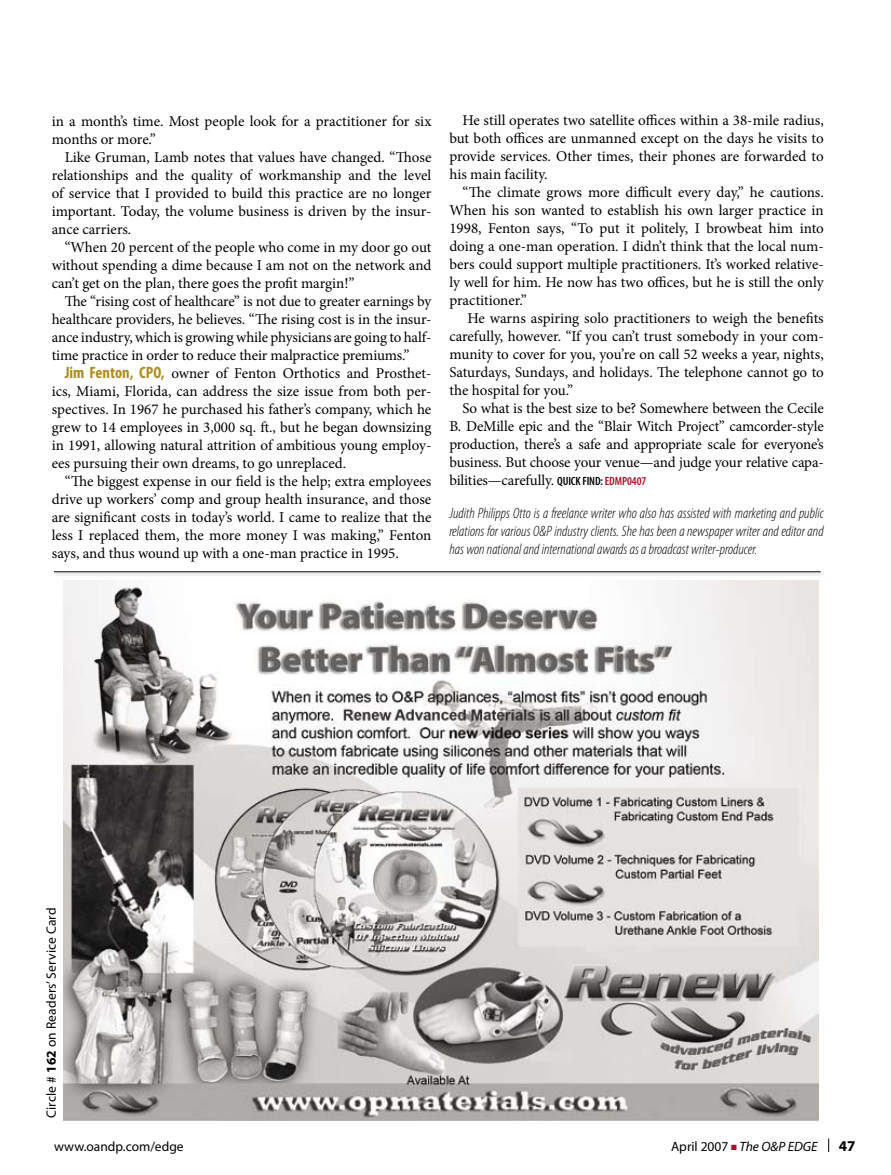
<style>
.page{position:relative;width:891px;height:1175px;background:#fff}
.page>*{position:absolute;margin:0;border:0;box-sizing:border-box;transform-origin:0 0}
.t1{font:15px/18px "Minion Pro";letter-spacing:-.005em;color:#000;text-align:justify}
.t2{font:italic 300 condensed 15px/18px "Myriad Pro";color:#000;text-align:justify}
.t3{font:700 15px "Myriad Pro";color:#000}
.t4{font:13.5px "Myriad Pro";letter-spacing:.01em;color:#000}
.t5{font:italic 13.5px "Myriad Pro";color:#000}
.s1{font-family:"Myriad Pro";font-weight:700;font-stretch:condensed;font-size:16.5px;color:#ad8c21}
.s2{font-family:"Myriad Pro";font-weight:600;font-stretch:condensed;font-size:12px}
.s3{font-family:"Myriad Pro";font-weight:600;font-stretch:condensed;font-size:12px;color:#a31329}
.s4{font-weight:700}
.s5{font-style:normal}
.s6{color:#a31329}
</style>
<div class="page">
<svg style="left:828px;top:1138px;width:1px;height:14px"></svg>
<div style="left:54px;top:570px;width:772px;height:7px;background:#000;opacity:.3"></div>
<hr style="left:54px;top:571px;width:767px;height:1px;background:#000">
<img style="left:63px;top:580px;width:756px;height:540px">
<p class="t1" style="left:52px;top:112px;width:381px">in a month’s time. Most people look for a practitioner for six months or more.”</p>
<p class="t1" style="left:52px;top:148px;width:381px;text-indent:13px">Like Gruman, Lamb notes that values have changed. “Those relationships and the quality of workmanship and the level of service that I provided to build this practice are no longer important. Today, the volume business is driven by the insur&shy;ance carriers.</p>
<p class="t1" style="left:52px;top:238px;width:381px;text-indent:13px">“When 20 percent of the people who come in my door go out without spending a dime because I am not on the network and can’t get on the plan, there goes the profit margin!”</p>
<p class="t1" style="left:52px;top:292px;width:381px;text-indent:13px">The “rising cost of healthcare” is not due to greater earnings by healthcare providers, he believes. “The rising cost is in the insur&shy;ance industry, which is growing while physicians are going to half&shy;time practice in order to reduce their malpractice premiums.”</p>
<p class="t1" style="left:52px;top:364px;width:381px;text-indent:13px"><span class="s1">Jim Fenton, CPO,</span> owner of Fenton Orthotics and Prosthet&shy;ics, Miami, Florida, can address the size issue from both per&shy;spectives. In 1967 he purchased his father’s company, which he grew to 14 employees in 3,000 sq. ft., but he began downsizing in 1991, allowing natural attrition of ambitious young employ&shy;ees pursuing their own dreams, to go unreplaced.</p>
<p class="t1" style="left:52px;top:472px;width:381px;text-indent:13px">“The biggest expense in our field is the help; extra employees drive up workers’ comp and group health insurance, and those are significant costs in today’s world. I came to realize that the less I replaced them, the more money I was making,” Fenton says, and thus wound up with a one-man practice in 1995.</p>
<p class="t1" style="left:449px;top:111px;width:376px;text-indent:13px">He still operates two satellite offices within a 38-mile radius, but both offices are unmanned except on the days he visits to provide services. Other times, their phones are forwarded to his main facility.</p>
<p class="t1" style="left:449px;top:183px;width:376px;text-indent:13px">“The climate grows more difficult every day,” he cautions.<br>When his son wanted to establish his own larger practice in 1998, Fenton says, “To put it politely, I browbeat him into doing a one-man operation. I didn’t think that the local num&shy;bers could support multiple practitioners. It’s worked relative&shy;ly well for him. He now has two offices, but he is still the only practitioner.”</p>
<p class="t1" style="left:449px;top:309px;width:376px;text-indent:18px">He warns aspiring solo practitioners to weigh the benefits carefully, however. “If you can’t trust somebody in your com&shy;munity to cover for you, you’re on call 52 weeks a year, nights, Saturdays, Sundays, and holidays. The telephone cannot go to the hospital for you.”</p>
<p class="t1" style="left:449px;top:399px;width:376px;text-indent:13px">So what is the best size to be? Somewhere between the Cecile B. DeMille epic and the “Blair Witch Project” camcorder-style production, there’s a safe and appropriate scale for everyone’s business. But choose your venue—and judge your relative capa&shy;bilities—carefully. <span class="s2">QUICK FIND:</span> <span class="s3">EDMP0407</span></p>
<p class="t2" style="left:449px;top:503px;width:376px">Judith Philipps Otto is a freelance writer who also has assisted with marketing and public relations for various O&amp;P industry clients. She has been a newspaper writer and editor and has won national and international awards as a broadcast writer-producer.</p>
<p class="t4" style="left:43px;top:1118px;width:212px;rotate:-90deg">Circle # <span class="s4">162</span> on Readers’ Service Card</p>
<p class="t4" style="left:54px;top:1138px;width:131px">www.oandp.com/edge</p>
<p class="t5" style="left:671px;top:1138px;width:148px"><span class="s5">April 2007</span> <span class="s6">■</span> The O&amp;P EDGE</p>
<p class="t3" style="left:839px;top:1136px;width:18px">47</p>
</div>
